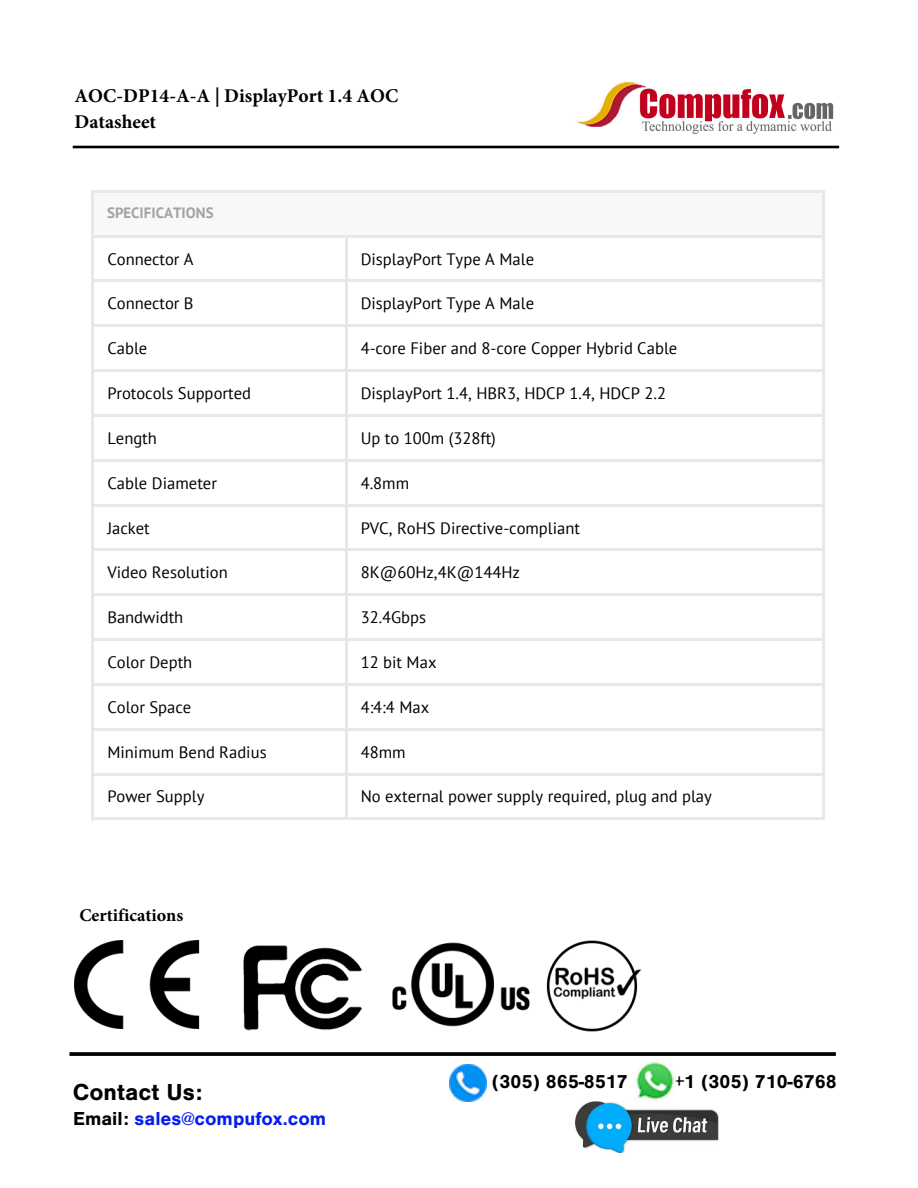
<style>
.page{position:relative;width:918px;height:1188px;background:#fff}
.page>*{position:absolute;margin:0;border:0;box-sizing:border-box;transform-origin:0 0}
.t1{font:700 24px "Nimbus San";color:#000}
.t2{font:700 19.5px/26.4px "Minion Pro";color:#000}
.t3{font:700 19.5px "Nimbus San";color:#000}
.t4{font:700 19.5px "Nimbus San";color:#051df0}
.t5{font:700 18px "Minion Pro";color:#000}
.t6{font:16.5px "PT Sans";color:#000}
.t7{font:700 15px "PT Sans";color:#a3a3a3}
.s1{color:#000}
</style>
<div class="page">
<hr style="left:73px;top:146px;width:766px;height:2px;background:#000">
<img style="left:577px;top:81px;width:257px;height:53px">
<img style="left:575px;top:1102px;width:144px;height:50px">
<svg style="left:69px;top:1052px;width:767px;height:4px"></svg>
<img style="left:632px;top:1062px;width:45px;height:41px">
<img style="left:449px;top:1064px;width:38px;height:38px">
<img style="left:74px;top:940px;width:126px;height:89px">
<img style="left:546px;top:941px;width:96px;height:90px">
<img style="left:243px;top:945px;width:120px;height:86px">
<img style="left:392px;top:942px;width:138px;height:85px">
<div style="left:93px;top:191px;width:731px;height:45px;background:#f8f8f8"></div>
<hr style="left:91px;top:190px;width:3px;height:630px;background:#e8e8e8">
<hr style="left:822px;top:193px;width:3px;height:627px;background:#e8e8e8">
<hr style="left:345px;top:238px;width:3px;height:582px;background:#e8e8e8">
<hr style="left:94px;top:190px;width:731px;height:3px;background:#e8e8e8">
<hr style="left:94px;top:235px;width:731px;height:3px;background:#e8e8e8">
<hr style="left:94px;top:279px;width:731px;height:3px;background:#e8e8e8">
<hr style="left:94px;top:324px;width:731px;height:3px;background:#e8e8e8">
<hr style="left:94px;top:369px;width:731px;height:3px;background:#e8e8e8">
<hr style="left:94px;top:414px;width:731px;height:3px;background:#e8e8e8">
<hr style="left:94px;top:459px;width:731px;height:3px;background:#e8e8e8">
<hr style="left:94px;top:504px;width:731px;height:3px;background:#e8e8e8">
<hr style="left:94px;top:548px;width:731px;height:3px;background:#e8e8e8">
<hr style="left:94px;top:593px;width:731px;height:3px;background:#e8e8e8">
<hr style="left:94px;top:638px;width:731px;height:3px;background:#e8e8e8">
<hr style="left:94px;top:683px;width:731px;height:3px;background:#e8e8e8">
<hr style="left:94px;top:728px;width:731px;height:3px;background:#e8e8e8">
<hr style="left:94px;top:773px;width:731px;height:2px;background:#e8e8e8">
<hr style="left:94px;top:817px;width:731px;height:3px;background:#e8e8e8">
<p class="t2" style="left:74px;top:82px;width:325px">AOC-DP14-A-A | DisplayPort 1.4 AOC<br>Datasheet</p>
<p class="t7" style="left:107px;top:203px;width:108px">SPECIFICATIONS</p>
<p class="t6" style="left:107px;top:248px;width:88px">Connector A</p>
<p class="t6" style="left:361px;top:248px;width:175px">DisplayPort Type A Male</p>
<p class="t6" style="left:107px;top:293px;width:88px">Connector B</p>
<p class="t6" style="left:361px;top:293px;width:175px">DisplayPort Type A Male</p>
<p class="t6" style="left:107px;top:337px;width:42px">Cable</p>
<p class="t6" style="left:361px;top:337px;width:318px">4-core Fiber and 8-core Copper Hybrid Cable</p>
<p class="t6" style="left:107px;top:382px;width:145px">Protocols Supported</p>
<p class="t6" style="left:361px;top:382px;width:307px">DisplayPort 1.4, HBR3, HDCP 1.4, HDCP 2.2</p>
<p class="t6" style="left:107px;top:427px;width:51px">Length</p>
<p class="t6" style="left:361px;top:427px;width:137px">Up to 100m (328ft)</p>
<p class="t6" style="left:107px;top:472px;width:111px">Cable Diameter</p>
<p class="t6" style="left:361px;top:472px;width:50px">4.8mm</p>
<p class="t6" style="left:107px;top:517px;width:44px">Jacket</p>
<p class="t6" style="left:361px;top:517px;width:221px">PVC, RoHS Directive-compliant</p>
<p class="t6" style="left:107px;top:562px;width:122px">Video Resolution</p>
<p class="t6" style="left:361px;top:562px;width:161px">8K@60Hz,4K@144Hz</p>
<p class="t6" style="left:107px;top:606px;width:78px">Bandwidth</p>
<p class="t6" style="left:361px;top:606px;width:67px">32.4Gbps</p>
<p class="t6" style="left:107px;top:651px;width:87px">Color Depth</p>
<p class="t6" style="left:361px;top:651px;width:77px">12 bit Max</p>
<p class="t6" style="left:107px;top:696px;width:85px">Color Space</p>
<p class="t6" style="left:361px;top:696px;width:70px">4:4:4 Max</p>
<p class="t6" style="left:107px;top:741px;width:161px">Minimum Bend Radius</p>
<p class="t6" style="left:361px;top:741px;width:46px">48mm</p>
<p class="t6" style="left:107px;top:786px;width:99px">Power Supply</p>
<p class="t6" style="left:361px;top:786px;width:353px">No external power supply required, plug and play</p>
<p class="t5" style="left:79px;top:903px;width:105px">Certifications</p>
<h1 class="t1" style="left:73px;top:1079px;width:131px">Contact Us:</h1>
<p class="t4" style="left:73px;top:1108px;width:255px"><span class="s1">Email:</span> sales@compufox.com</p>
<p class="t3" style="left:492px;top:1071px;width:137px">(305) 865-8517</p>
<p class="t3" style="left:675px;top:1071px;width:164px">+1 (305) 710-6768</p>
</div>
